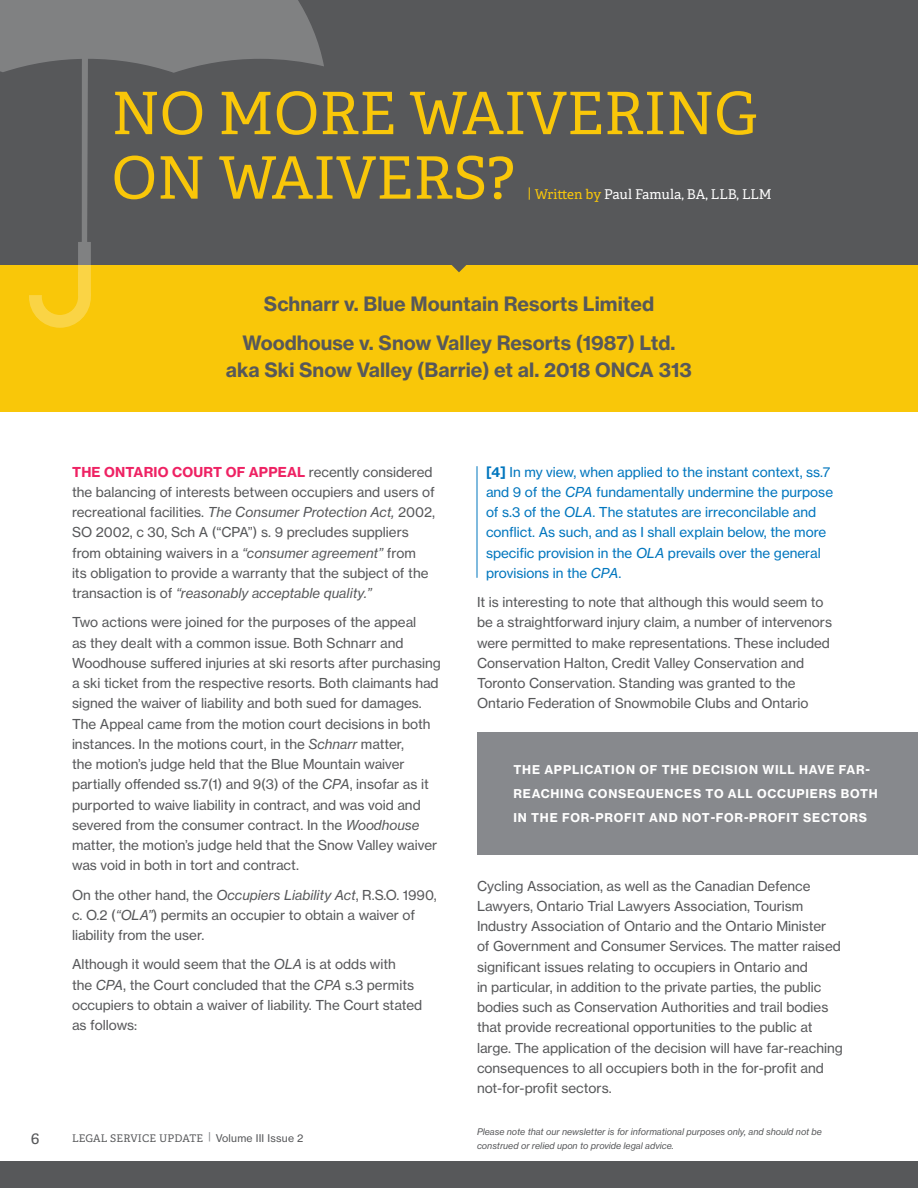
<style>
.page{position:relative;width:918px;height:1188px;background:#fff}
.page>*{position:absolute;margin:0;border:0;box-sizing:border-box;transform-origin:0 0}
.subhead{font:58.5px/64.5px "Adelle CYR";color:#f9c709}
.subtitles{font:19.5px/27px "N Haas Grotesk TX Std 75 Bd";color:#57585a;text-align:center}
.body{font:16.5px "Adelle CYR";color:#57585a}
.body-2{font:13.5px/20.2px "N Haas Grotesk TX Std 55 Rg";color:#57585a}
.Intro_Text{font:13.5px/20.2px "N Haas Grotesk TX Std 55 Rg";color:#57585a}
.body-3{font:13.5px/20.2px "N Haas Grotesk TX Std 55 Rg";color:#0076be}
.subhead-2{font:13.5px "Adelle CYR";color:#fff}
.call_out_paragraph{font:12px/24px "N Haas Grotesk TX Std 75 Bd";letter-spacing:.065em;color:#fff}
.body-4{font:10.5px "Adelle CYR";letter-spacing:.02em;color:#57585a}
.body-5{font:9px/13.5px "N Haas Grotesk TX Std 56 It";color:#57585a}
.s1{font-family:"N Haas Grotesk TX Std 55 Rg";color:#f9c709}
.s2{color:#f9c709}
.s3{font-family:"N Haas Grotesk TX Std 75 Bd";color:#ee2263}
.s4{font-family:"N Haas Grotesk TX Std 56 It"}
.s5{font-family:"N Haas Grotesk TX Std 75 Bd"}
.s6{color:#87898d}
.s7{font-family:"N Haas Grotesk TX Std 55 Rg"}
</style>
<div class="page">
<div style="left:0;top:265px;width:918px;height:147px;background:#f9c709"></div>
<div style="left:477px;top:732px;width:441px;height:123px;background:#87898d"></div>
<div style="left:0;top:0;width:918px;height:265px;background:#57585a"></div>
<svg style="left:0;top:0;width:324px;height:328px"></svg>
<hr style="left:477px;top:466px;width:1px;height:112px;background:#0076be">
<div style="left:0;top:1161px;width:918px;height:27px;background:#57585a"></div>
<svg style="left:451px;top:265px;width:16px;height:7px"></svg>
<p class="subhead" style="left:112px;top:79px;width:647px">NO MORE WAIVERING<br>ON WAIVERS?</p>
<p class="subhead-2" style="left:528px;top:184px;width:245px"><span class="s1">|</span> <span class="s2">Written by</span> Paul Famula, BA, LLB, LLM</p>
<p class="subtitles" style="left:264px;top:291px;width:392px">Schnarr v. Blue Mountain Resorts Limited</p>
<p class="subtitles" style="left:226px;top:330px;width:468px">Woodhouse v. Snow Valley Resorts (1987) Ltd. aka Ski Snow Valley (Barrie) et al. 2018 ONCA 313</p>
<p class="Intro_Text" style="left:72px;top:462px;width:365px"><span class="s3">THE ONTARIO COURT OF APPEAL</span> recently considered the balancing of interests between occupiers and users of recreational facilities. <span class="s4">The Consumer Protection Act,</span> 2002, SO 2002, c 30, Sch A (“CPA”) s. 9 precludes suppliers from obtaining waivers in a <span class="s4">“consumer agreement”</span> from<br>its obligation to provide a warranty that the subject of the transaction is of <span class="s4">“reasonably acceptable quality.”</span></p>
<p class="body-2" style="left:72px;top:612px;width:370px">Two actions were joined for the purposes of the appeal<br>as they dealt with a common issue. Both Schnarr and Woodhouse suffered injuries at ski resorts after purchasing a ski ticket from the respective resorts. Both claimants had signed the waiver of liability and both sued for damages.<br>The Appeal came from the motion court decisions in both instances. In the motions court, in the <span class="s4">Schnarr</span> matter,<br>the motion’s judge held that the Blue Mountain waiver partially offended ss.7(1) and 9(3) of the <span class="s4">CPA</span>, insofar as it purported to waive liability in contract, and was void and severed from the consumer contract. In the <span class="s4">Woodhouse </span>matter, the motion’s judge held that the Snow Valley waiver was void in both in tort and contract.</p>
<p class="body-2" style="left:72px;top:885px;width:366px">On the other hand, the <span class="s4">Occupiers Liability Act</span>, R.S.O. 1990, c. O.2 (<span class="s4">“OLA”</span>) permits an occupier to obtain a waiver of liability from the user.</p>
<p class="body-2" style="left:72px;top:954px;width:352px">Although it would seem that the <span class="s4">OLA</span> is at odds with<br>the <span class="s4">CPA</span>, the Court concluded that the <span class="s4">CPA</span> s.3 permits occupiers to obtain a waiver of liability. The Court stated as follows:</p>
<p class="body-3" style="left:486px;top:462px;width:349px"><span class="s5">[4]</span> In my view, when applied to the instant context, ss.7 and 9 of the <span class="s4">CPA</span> fundamentally undermine the purpose of s.3 of the <span class="s4">OLA</span>. The statutes are irreconcilable and conflict. As such, and as I shall explain below, the more specific provision in the <span class="s4">OLA</span> prevails over the general provisions in the <span class="s4">CPA</span>.</p>
<p class="body-2" style="left:477px;top:592px;width:357px">It is interesting to note that although this would seem to be a straightforward injury claim, a number of intervenors were permitted to make representations. These included Conservation Halton, Credit Valley Conservation and Toronto Conservation. Standing was granted to the Ontario Federation of Snowmobile Clubs and Ontario</p>
<p class="call_out_paragraph" style="left:513px;top:758px;width:366px">THE APPLICATION OF THE DECISION WILL HAVE FAR-<br>REACHING CONSEQUENCES TO ALL OCCUPIERS BOTH<br>IN THE FOR-PROFIT AND NOT-FOR-PROFIT SECTORS</p>
<p class="body-2" style="left:477px;top:876px;width:367px">Cycling Association, as well as the Canadian Defence Lawyers, Ontario Trial Lawyers Association, Tourism Industry Association of Ontario and the Ontario Minister<br>of Government and Consumer Services. The matter raised significant issues relating to occupiers in Ontario and<br>in particular, in addition to the private parties, the public bodies such as Conservation Authorities and trail bodies that provide recreational opportunities to the public at large. The application of the decision will have far-reaching consequences to all occupiers both in the for-profit and not-for-profit sectors.</p>
<p class="body" style="left:31px;top:1126px;width:10px">6</p>
<p class="body-4" style="left:72px;top:1130px;width:233px">LEGAL SERVICE UPDATE <span class="s6">|</span> <span class="s7">Volume III Issue 2</span></p>
<p class="body-5" style="left:477px;top:1125px;width:347px">Please note that our newsletter is for informational purposes only, and should not be construed or relied upon to provide legal advice.</p>
</div>
